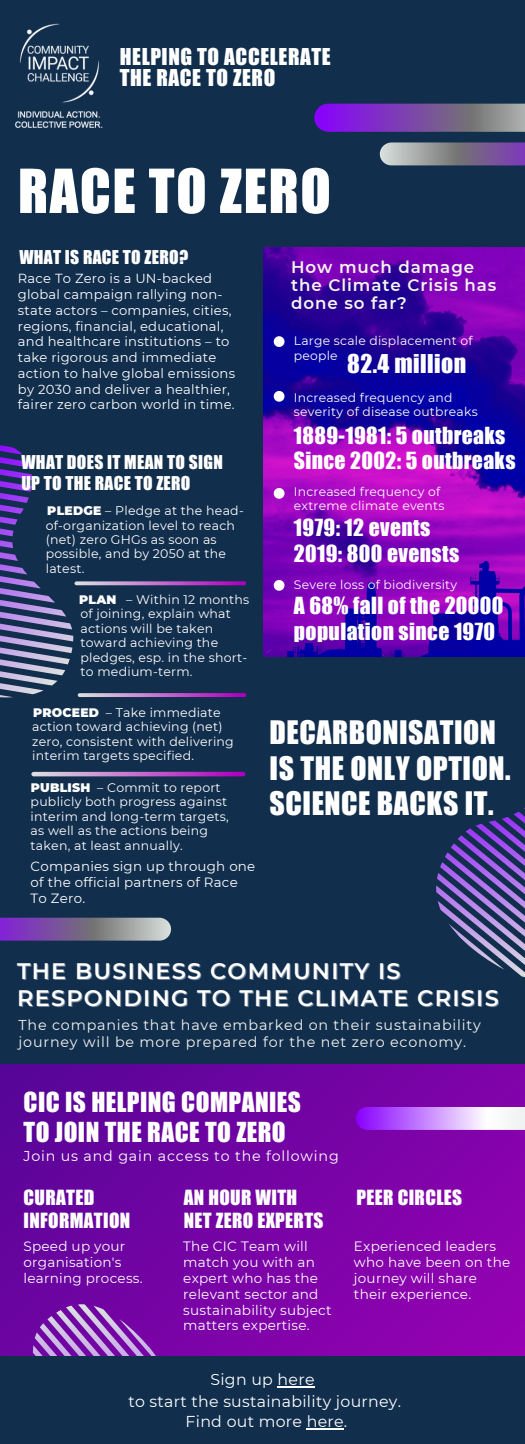
<style>
.page{position:relative;width:525px;height:1444px;background:#112e4d}
.page>*{position:absolute;margin:0;border:0;box-sizing:border-box;transform-origin:0 0}
.t1{font:56.09px "Impact";letter-spacing:.03em;color:#fff}
.t2{font:29.75px/35.4px "Impact";letter-spacing:.02em;color:#fff}
.t3{font:25.29px/29.9px "Impact";letter-spacing:.02em;color:#fff}
.t4{font:23.8px "Impact";letter-spacing:.02em;color:#fff}
.t5{font:600 22.4px/26.9px "Montserrat";letter-spacing:.055em;color:#fff}
.t6{font:21.61px/25.6px "Impact";letter-spacing:.02em;color:#fff}
.t7{font:21.26px "Impact";letter-spacing:.03em;color:#fff}
.t8{font:19.25px "Impact";letter-spacing:.02em;color:#fff}
.t9{font:17.5px/21px "Impact";letter-spacing:.02em;color:#fff}
.t10{font:600 16.62px/18.1px "Montserrat";letter-spacing:.055em;color:#f5f5ef}
.t11{font:15.75px "Montserrat";letter-spacing:.02em;color:#fff}
.t12{font:14.26px/17.1px "Montserrat";letter-spacing:.055em;color:#f5f5ef}
.t13{font:14.26px "Montserrat";letter-spacing:.055em;color:#fff}
.t14{font:13.56px/15.9px "Montserrat";letter-spacing:.02em;color:#fff}
.t15{font:13.39px/15.8px "Montserrat";letter-spacing:.02em;color:#fff}
.t16{font:13.12px/15.8px "Montserrat";letter-spacing:.02em;color:#fff}
.t17{font:12.51px/14.4px "Montserrat";letter-spacing:.02em;color:#fff}
.t18{font:12.34px/14.4px "Montserrat";letter-spacing:.02em;color:#fff}
.t19{font:900 12.34px "Montserrat";letter-spacing:.02em;color:#fff}
.s1{font-weight:900;font-size:12.34px}
</style>
<div class="page">
<svg style="left:0;top:445px;width:131px;height:253px"></svg>
<svg style="left:436px;top:807px;width:89px;height:171px"></svg>
<div style="left:0;top:1065px;width:525px;height:379px;background:linear-gradient(to right,#5d059a,#8e02af)"></div>
<img style="left:15px;top:23px;width:88px;height:105px">
<svg style="left:31px;top:772px;width:214px;height:4px"></svg>
<svg style="left:78px;top:693px;width:168px;height:4px"></svg>
<svg style="left:75px;top:581px;width:171px;height:4px"></svg>
<svg style="left:0;top:918px;width:171px;height:22px"></svg>
<svg style="left:356px;top:1107px;width:169px;height:23px"></svg>
<svg style="left:380px;top:142px;width:145px;height:23px"></svg>
<svg style="left:314px;top:104px;width:211px;height:28px"></svg>
<img style="left:263px;top:247px;width:262px;height:410px">
<svg style="left:274px;top:336px;width:10px;height:11px"></svg>
<svg style="left:274px;top:391px;width:10px;height:11px"></svg>
<svg style="left:274px;top:488px;width:10px;height:11px"></svg>
<svg style="left:274px;top:580px;width:10px;height:11px"></svg>
<svg style="left:0;top:1279px;width:197px;height:77px;fill:#7304a4"></svg>
<div style="left:0;top:1356px;width:525px;height:88px;background:#112e4d"></div>
<hr style="left:307px;top:1428px;width:37px;height:1px;background:#fff">
<hr style="left:278px;top:1386px;width:37px;height:1px;background:#fff">
<p class="t7" style="left:120px;top:43px;width:212px">HELPING TO ACCELERATE</p>
<p class="t7" style="left:120px;top:64px;width:157px">THE RACE TO ZERO</p>
<p class="t1" style="left:18px;top:156px;width:314px">RACE TO ZERO</p>
<p class="t9" style="left:19px;top:247px;width:170px">WHAT IS RACE TO ZERO?</p>
<p class="t16" style="left:18px;top:271px;width:219px">Race To Zero is a UN-backed global campaign rallying non&shy;state actors – companies, cities, regions, financial, educational, and healthcare institutions – to take rigorous and immediate action to halve global emissions by 2030 and deliver a healthier, fairer zero carbon world in time.</p>
<p class="t9" style="left:21px;top:452px;width:203px">WHAT DOES IT MEAN TO SIGN<br>UP TO THE RACE TO ZERO</p>
<p class="t17" style="left:47px;top:503px;width:198px"><span class="s1">PLEDGE</span> – Pledge at the head-</p>
<p class="t17" style="left:46px;top:518px;width:191px">of-organization level to reach (net) zero GHGs as soon as possible, and by 2050 at the latest.</p>
<p class="t17" style="left:81px;top:592px;width:170px;text-indent:45px">– Within 12 months of joining, explain what actions will be taken toward achieving the pledges, esp. in the short&shy;to medium-term.</p>
<p class="t19" style="left:79px;top:592px;width:39px">PLAN</p>
<p class="t17" style="left:32px;top:705px;width:203px;text-indent:74px">– Take immediate action toward achieving (net) zero, consistent with delivering interim targets specified.</p>
<p class="t17" style="left:31px;top:780px;width:200px;text-indent:66px">– Commit to report publicly both progress against interim and long-term targets, as well as the actions being taken, at least annually.</p>
<p class="t19" style="left:33px;top:705px;width:68px">PROCEED</p>
<p class="t19" style="left:31px;top:780px;width:61px">PUBLISH</p>
<p class="t15" style="left:31px;top:859px;width:226px">Companies sign up through one of the official partners of Race<br>To Zero.</p>
<p class="t10" style="left:291px;top:258px;width:207px">How much damage the Climate Crisis has done so far?</p>
<p class="t18" style="left:294px;top:333px;width:180px">Large scale displacement of people</p>
<p class="t18" style="left:294px;top:390px;width:185px">Increased frequency and severity of disease outbreaks</p>
<p class="t4" style="left:347px;top:349px;width:120px">82.4 million</p>
<p class="t6" style="left:294px;top:422px;width:213px">1889-1981: 5 outbreaks</p>
<p class="t6" style="left:294px;top:448px;width:223px">Since 2002: 5 outbreaks</p>
<p class="t18" style="left:294px;top:484px;width:152px">Increased frequency of extreme climate events</p>
<p class="t6" style="left:294px;top:515px;width:138px">1979: 12 events</p>
<p class="t6" style="left:294px;top:540px;width:167px">2019: 800 evensts</p>
<p class="t6" style="left:294px;top:593px;width:211px">A 68% fall of the 20000 population since 1970</p>
<p class="t18" style="left:294px;top:577px;width:165px">Severe loss of biodiversity</p>
<p class="t2" style="left:270px;top:715px;width:242px">DECARBONISATION<br>IS THE ONLY OPTION.</p>
<p class="t2" style="left:270px;top:785px;width:225px">SCIENCE BACKS IT.</p>
<p class="t5" style="left:17px;top:958px;width:483px">THE BUSINESS COMMUNITY IS<br>RESPONDING TO THE CLIMATE CRISIS</p>
<p class="t12" style="left:19px;top:1016px;width:464px">The companies that have embarked on their sustainability journey will be more prepared for the net zero economy.</p>
<p class="t3" style="left:24px;top:1087px;width:279px">CIC IS HELPING COMPANIES<br>TO JOIN THE RACE TO ZERO</p>
<p class="t13" style="left:24px;top:1147px;width:317px">Join us and gain access to the following</p>
<p class="t8" style="left:24px;top:1185px;width:72px">CURATED</p>
<p class="t8" style="left:24px;top:1208px;width:108px">INFORMATION</p>
<p class="t8" style="left:184px;top:1185px;width:115px">AN HOUR WITH</p>
<p class="t8" style="left:184px;top:1208px;width:141px">NET ZERO EXPERTS</p>
<p class="t8" style="left:357px;top:1185px;width:107px">PEER CIRCLES</p>
<p class="t14" style="left:24px;top:1238px;width:121px">Speed up your organisation's learning process.</p>
<p class="t14" style="left:183px;top:1238px;width:150px">The CIC Team will match you with an expert who has the relevant sector and sustainability subject matters expertise.</p>
<p class="t14" style="left:354px;top:1238px;width:158px">Experienced leaders who have been on the journey will share their experience.</p>
<p class="t11" style="left:210px;top:1370px;width:106px">Sign up here</p>
<p class="t11" style="left:128px;top:1391px;width:274px">to start the sustainability journey.</p>
<p class="t11" style="left:186px;top:1412px;width:163px">Find out more here.</p>
</div>
